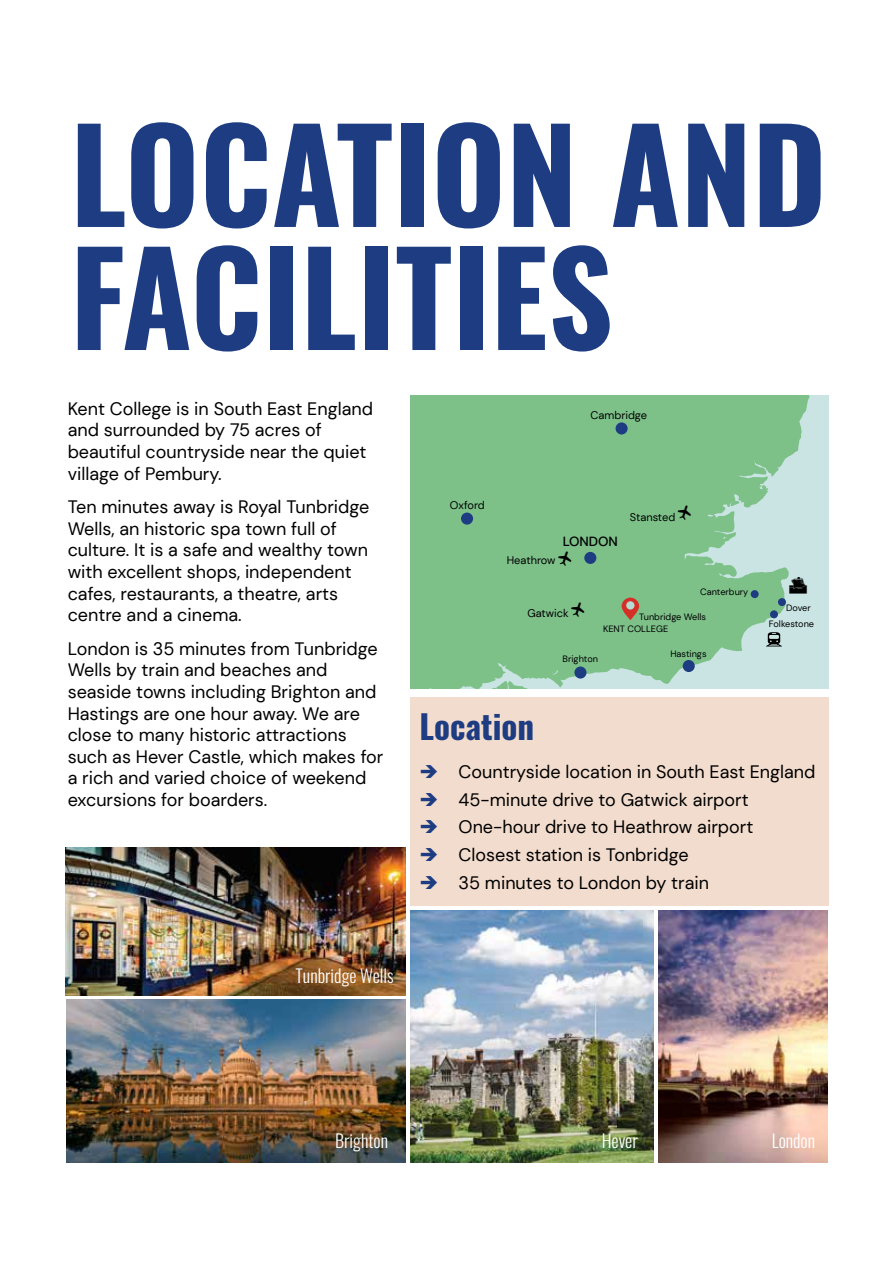
<style>
.page{position:relative;width:893px;height:1263px;background:#fff}
.page>*{position:absolute;margin:0;border:0;box-sizing:border-box;transform-origin:0 0}
.t1{font:700 127.5px/123px "Oswald";color:#1d3c82}
.t2{font:700 33px "Oswald";color:#1d3c82}
.t3{font:18px/21.6px "DM Sans";color:#000}
.t4{font:300 18px "Oswald";color:#fff}
.t5{font:500 13.2px "DM Sans";color:#000}
.t6{font:11.1px "DM Sans";color:#000}
.t7{font:9.15px "DM Sans";color:#000}
.s1{color:#1d3c82}
</style>
<div class="page">
<div style="left:410px;top:395px;width:418px;height:293px;background:#c9e4e3"></div>
<svg style="left:410px;top:395px;width:400px;height:293px;background:#88c696"></svg>
<div style="left:584px;top:552px;width:12px;height:12px;background:#1d3c82;border-radius:50%"></div>
<div style="left:574px;top:666px;width:12px;height:12px;background:#1d3c82;border-radius:50%"></div>
<div style="left:616px;top:422px;width:12px;height:12px;background:#1d3c82;border-radius:50%"></div>
<div style="left:461px;top:512px;width:12px;height:13px;background:#1d3c82;border-radius:50%"></div>
<div style="left:778px;top:598px;width:8px;height:8px;background:#1d3c82;border-radius:50%"></div>
<div style="left:770px;top:610px;width:8px;height:8px;background:#1d3c82;border-radius:50%"></div>
<div style="left:751px;top:590px;width:8px;height:8px;background:#1d3c82;border-radius:50%"></div>
<svg style="left:622px;top:598px;width:17px;height:22px"></svg>
<div style="left:626px;top:601px;width:8px;height:9px;background:#b5dbd2;border-radius:50%"></div>
<svg style="left:766px;top:632px;width:16px;height:14px"></svg>
<div style="left:410px;top:697px;width:418px;height:209px;background:#f2dccd"></div>
<img style="left:66px;top:848px;width:339px;height:147px">
<img style="left:66px;top:999px;width:339px;height:163px">
<img style="left:410px;top:910px;width:243px;height:252px">
<img style="left:658px;top:910px;width:169px;height:252px">
<div style="left:683px;top:660px;width:12px;height:12px;background:#1d3c82;border-radius:50%"></div>
<svg style="left:571px;top:602px;width:13px;height:15px"></svg>
<svg style="left:678px;top:506px;width:13px;height:14px"></svg>
<svg style="left:790px;top:576px;width:17px;height:17px"></svg>
<svg style="left:558px;top:552px;width:14px;height:14px"></svg>
<h1 class="t1" style="left:70px;top:121px;width:758px">LOCATION AND<br>FACILITIES</h1>
<p class="t3" style="left:68px;top:398px;width:307px">Kent College is in South East England and surrounded by 75 acres of beautiful countryside near the quiet village of Pembury.</p>
<p class="t3" style="left:68px;top:496px;width:303px">Ten minutes away is Royal Tunbridge Wells, an historic spa town full of culture. It is a safe and wealthy town with excellent shops, independent cafes, restaurants, a theatre, arts centre and a cinema.</p>
<p class="t3" style="left:68px;top:638px;width:317px">London is 35 minutes from Tunbridge Wells by train and beaches and seaside towns including Brighton and Hastings are one hour away. We are close to many historic attractions such as Hever Castle, which makes for a rich and varied choice of weekend excursions for boarders.</p>
<p class="t6" style="left:591px;top:409px;width:58px">Cambridge</p>
<p class="t6" style="left:450px;top:498px;width:36px">Oxford</p>
<p class="t6" style="left:507px;top:553px;width:50px">Heathrow</p>
<p class="t5" style="left:563px;top:533px;width:57px">LONDON</p>
<p class="t6" style="left:527px;top:606px;width:43px">Gatwick</p>
<p class="t6" style="left:630px;top:510px;width:47px">Stansted</p>
<p class="t7" style="left:700px;top:586px;width:50px">Canterbury</p>
<p class="t7" style="left:639px;top:611px;width:68px">Tunbridge Wells</p>
<p class="t7" style="left:603px;top:623px;width:67px">KENT COLLEGE</p>
<p class="t7" style="left:563px;top:653px;width:37px">Brighton</p>
<p class="t7" style="left:670px;top:648px;width:38px">Hastings</p>
<p class="t7" style="left:786px;top:602px;width:26px">Dover</p>
<p class="t7" style="left:769px;top:618px;width:47px">Folkestone</p>
<h2 class="t2" style="left:420px;top:710px;width:116px">Location</h2>
<p class="t3" style="left:420px;top:761px;width:397px"><span class="s1">➔</span> Countryside location in South East England</p>
<p class="t3" style="left:420px;top:789px;width:331px"><span class="s1">➔</span> 45-minute drive to Gatwick airport</p>
<p class="t3" style="left:420px;top:816px;width:335px"><span class="s1">➔</span> One-hour drive to Heathrow airport</p>
<p class="t3" style="left:420px;top:844px;width:270px"><span class="s1">➔</span> Closest station is Tonbridge</p>
<p class="t3" style="left:420px;top:871px;width:291px"><span class="s1">➔</span> 35 minutes to London by train</p>
<p class="t4" style="left:296px;top:959px;width:100px">Tunbridge Wells</p>
<p class="t4" style="left:335px;top:1125px;width:54px">Brighton</p>
<p class="t4" style="left:602px;top:1125px;width:38px">Hever</p>
<p class="t4" style="left:772px;top:1125px;width:45px">London</p>
</div>
